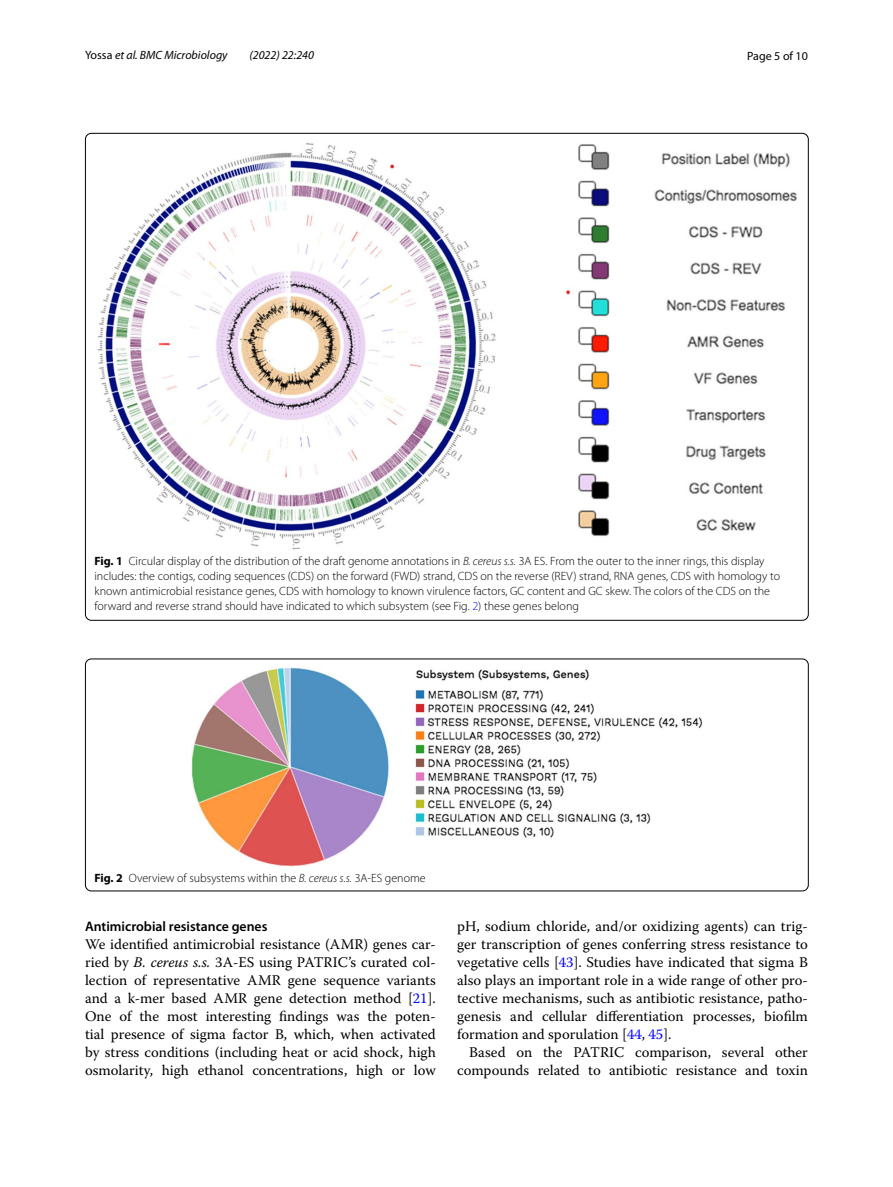
<style>
.page{position:relative;width:893px;height:1187px;background:#fff}
.page>*{position:absolute;margin:0;border:0;box-sizing:border-box;transform-origin:0 0}
.t1{font:14.7px/18px "Warnock Pro";color:#000;text-align:justify}
.t2{font:600 13.8px "Myriad Pro";color:#000}
.t3{font:300 12px/15px "Myriad Pro";color:#000}
.t4{font:italic 12px "Myriad Pro";color:#000}
.t5{font:12px "Myriad Pro";color:#000}
.s1{font-style:normal}
.s2{font-weight:700}
.s3{font-style:italic}
.s4{color:#00f}
</style>
<div class="page">
<img style="left:97px;top:143px;width:700px;height:407px">
<img style="left:192px;top:668px;width:510px;height:198px">
<div style="left:85px;top:658px;width:723px;height:233px;border:1px solid #000;border-radius:6px"></div>
<p class="t4" style="left:85px;top:48px;width:144px"><span class="s1">Yossa</span> et al. BMC Microbiology</p>
<p class="t4" style="left:249px;top:48px;width:66px">(2022) 22:240</p>
<p class="t5" style="left:747px;top:48px;width:62px">Page 5 of 10</p>
<p class="t3" style="left:94px;top:554px;width:687px"><span class="s2">Fig. 1</span> Circular display of the distribution of the draft genome annotations in <span class="s3">B. cereus s.s.</span> 3A ES. From the outer to the inner rings, this display includes: the contigs, coding sequences (CDS) on the forward (FWD) strand, CDS on the reverse (REV) strand, RNA genes, CDS with homology to known antimicrobial resistance genes, CDS with homology to known virulence factors, GC content and GC skew. The colors of the CDS on the forward and reverse strand should have indicated to which subsystem (see Fig. <span class="s4">2</span>) these genes belong</p>
<p class="t3" style="left:94px;top:870px;width:333px"><span class="s2">Fig. 2</span> Overview of subsystems within the <span class="s3">B. cereus s.s.</span> 3A-ES genome</p>
<p class="t2" style="left:85px;top:917px;width:184px">Antimicrobial resistance genes</p>
<p class="t1" style="left:85px;top:934px;width:352px">We identified antimicrobial resistance (AMR) genes car&shy;ried by <span class="s3">B. cereus s.s.</span> 3A-ES using PATRIC’s curated col&shy;lection of representative AMR gene sequence variants and a k-mer based AMR gene detection method [<span class="s4">21</span>].<br>One of the most interesting findings was the poten&shy;tial presence of sigma factor B, which, when activated by stress conditions (including heat or acid shock, high osmolarity, high ethanol concentrations, high or low</p>
<p class="t1" style="left:457px;top:917px;width:352px">pH, sodium chloride, and/or oxidizing agents) can trig&shy;ger transcription of genes conferring stress resistance to vegetative cells [<span class="s4">43</span>]. Studies have indicated that sigma B also plays an important role in a wide range of other pro&shy;tective mechanisms, such as antibiotic resistance, patho&shy;genesis and cellular differentiation processes, biofilm formation and sporulation [<span class="s4">44</span>, <span class="s4">45</span>].</p>
<p class="t1" style="left:457px;top:1043px;width:352px;text-align:right">Based on the PATRIC comparison, several other compounds related to antibiotic resistance and toxin</p>
</div>
